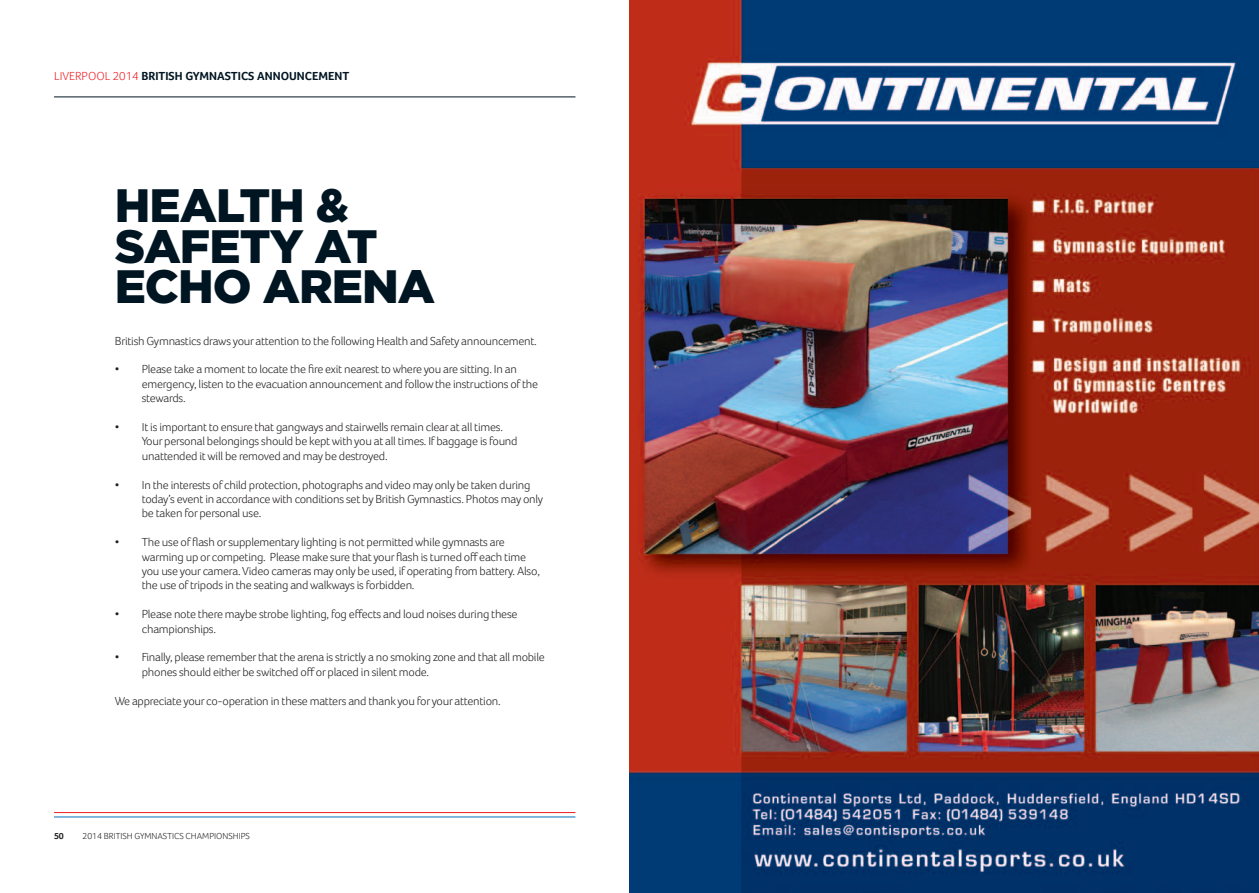
<style>
.page{position:relative;width:1259px;height:893px;background:#fff}
.page>*{position:absolute;margin:0;border:0;box-sizing:border-box;transform-origin:0 0}
.t1{font:900 46.8px "Gotham";letter-spacing:-.02em;color:#001522}
.t2{font:300 12px/14.4px "Foco";letter-spacing:-.02em;color:#231f20}
.t3{font:700 12px "Foco";color:#001522}
.t4{font:300 9px "Foco";color:#231f20}
.t5{font:700 9px "Foco";color:#231f20}
.s1{font-weight:300;color:#ee1d23}
</style>
<div class="page">
<hr style="left:54px;top:97px;width:521px;height:1px;background:#001522">
<hr style="left:54px;top:812px;width:521px;height:1px;background:#ee1d23">
<hr style="left:54px;top:817px;width:521px;height:1px;background:#0071bb">
<img style="left:629px;top:0;width:630px;height:893px">
<p class="t3" style="left:54px;top:68px;width:297px"><span class="s1">LIVERPOOL 2014</span> BRITISH GYMNASTICS ANNOUNCEMENT</p>
<p class="t1" style="left:115px;top:174px;width:235px">HEALTH &amp;</p>
<p class="t1" style="left:115px;top:214px;width:264px">SAFETY AT</p>
<p class="t1" style="left:115px;top:255px;width:322px">ECHO ARENA</p>
<p class="t2" style="left:115px;top:333px;width:423px">British Gymnastics draws your attention to the following Health and Safety announcement.</p>
<p class="t2" style="left:142px;top:362px;width:398px;text-indent:-27px">• Please take a moment to locate the fire exit nearest to where you are sitting. In an emergency, listen to the evacuation announcement and follow the instructions of the stewards.</p>
<p class="t2" style="left:142px;top:420px;width:377px;text-indent:-27px">• It is important to ensure that gangways and stairwells remain clear at all times.<br>Your personal belongings should be kept with you at all times. If baggage is found unattended it will be removed and may be destroyed.</p>
<p class="t2" style="left:142px;top:477px;width:403px;text-indent:-27px">• In the interests of child protection, photographs and video may only be taken during today’s event in accordance with conditions set by British Gymnastics. Photos may only be taken for personal use.</p>
<p class="t2" style="left:142px;top:535px;width:399px;text-indent:-27px">• The use of flash or supplementary lighting is not permitted while gymnasts are warming up or competing. Please make sure that your flash is turned off each time you use your camera. Video cameras may only be used, if operating from battery. Also, the use of tripods in the seating and walkways is forbidden.</p>
<p class="t2" style="left:142px;top:607px;width:377px;text-indent:-27px">• Please note there maybe strobe lighting, fog effects and loud noises during these championships.</p>
<p class="t2" style="left:142px;top:650px;width:404px;text-indent:-27px">• Finally, please remember that the arena is strictly a no smoking zone and that all mobile phones should either be switched off or placed in silent mode.</p>
<p class="t2" style="left:115px;top:693px;width:387px">We appreciate your co-operation in these matters and thank you for your attention.</p>
<p class="t5" style="left:54px;top:831px;width:11px">50</p>
<p class="t4" style="left:83px;top:831px;width:169px">2014 BRITISH GYMNASTICS CHAMPIONSHIPS</p>
</div>
